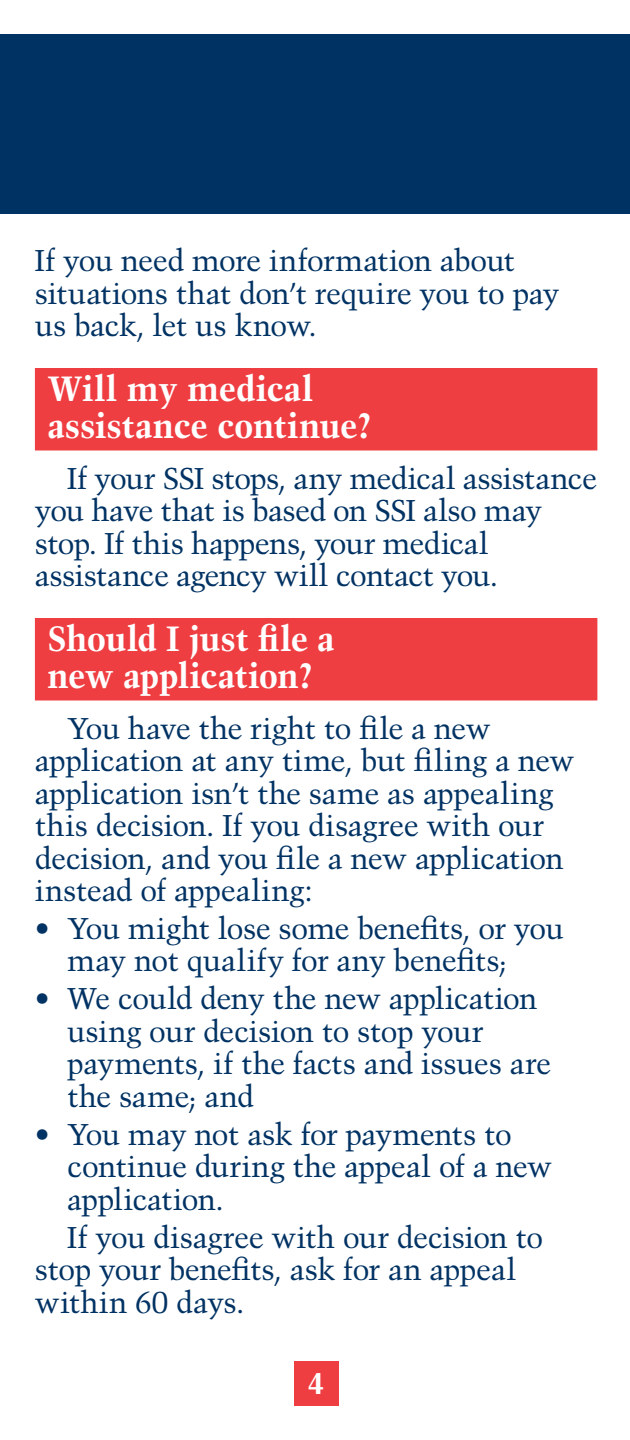
<style>
.page{position:relative;width:630px;height:1440px;background:#fff}
.page>*{position:absolute;margin:0;border:0;box-sizing:border-box;transform-origin:0 0}
.H1-2{font:700 35px/37.5px "Trump Mediaeval";letter-spacing:-.015em;color:#fff}
.Paragraph{font:30px/32.5px "Trump Mediaeval";letter-spacing:-.02em;color:#003263}
.t1{font:700 30px "Trump Mediaeval";color:#fff}
</style>
<div class="page">
<div style="left:0;top:34px;width:630px;height:180px;background:#003263"></div>
<div style="left:294px;top:1361px;width:45px;height:45px;background:#ef3e42"></div>
<div style="left:35px;top:368px;width:562px;height:83px;background:#ef3e42"></div>
<div style="left:35px;top:618px;width:562px;height:83px;background:#ef3e42"></div>
<p class="Paragraph" style="left:35px;top:244px;width:526px">If you need more information about situations that don’t require you to pay us back, let us know.</p>
<h1 class="H1-2" style="left:48px;top:369px;width:326px">Will my medical assistance continue?</h1>
<p class="Paragraph" style="left:35px;top:461px;width:564px;text-indent:32px">If your SSI stops, any medical assistance you have that is based on SSI also may stop. If this happens, your medical assistance agency will contact you.</p>
<h1 class="H1-2" style="left:48px;top:619px;width:289px">Should I just file a new application?</h1>
<p class="Paragraph" style="left:35px;top:711px;width:541px;text-indent:32px">You have the right to file a new application at any time, but filing a new application isn’t the same as appealing this decision. If you disagree with our decision, and you file a new application instead of appealing:</p>
<p class="Paragraph" style="left:67px;top:912px;width:498px;text-indent:-32px">• You might lose some benefits, or you may not qualify for any benefits;</p>
<p class="Paragraph" style="left:67px;top:982px;width:485px;text-indent:-32px">• We could deny the new application using our decision to stop your payments, if the facts and issues are the same; and</p>
<p class="Paragraph" style="left:67px;top:1118px;width:486px;text-indent:-32px">• You may not ask for payments to continue during the appeal of a new application.</p>
<p class="Paragraph" style="left:35px;top:1220px;width:510px;text-indent:32px">If you disagree with our decision to stop your benefits, ask for an appeal within 60 days.</p>
<p class="t1" style="left:308px;top:1365px;width:18px">4</p>
</div>
